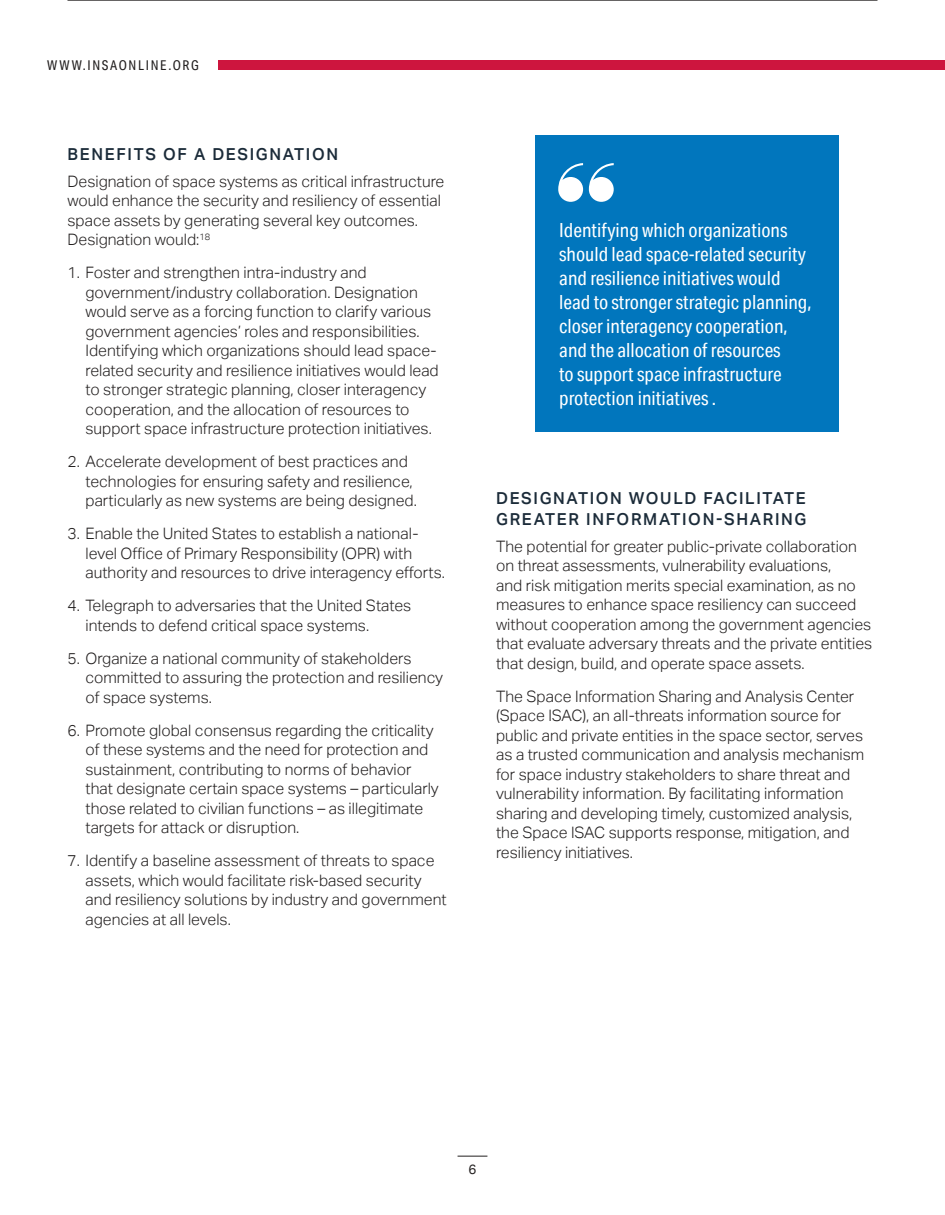
<style>
.page{position:relative;width:945px;height:1215px;background:#fff}
.page>*{position:absolute;margin:0;border:0;box-sizing:border-box;transform-origin:0 0}
.t1{font:19.5px/24px "Aktiv Grotesk Cd";color:#fff}
.t2{font:500 16.5px/21px "Aktiv Grotesk";letter-spacing:.1em;color:#1b2b39}
.t3{font:300 15.75px/19.5px "Aktiv Grotesk";color:#221f1f}
.t4{font:13.5px "Aktiv Grotesk Cd";letter-spacing:.12em;color:#221f1f}
.t5{font:13.5px "Aktiv Grotesk";color:#221f1f}
</style>
<div class="page">
<div style="left:218px;top:61px;width:727px;height:9px;background:#cd153e"></div>
<svg style="left:458px;top:1156px;width:29px;height:1px"></svg>
<hr style="left:68px;top:0;width:810px;height:1px;background:#221f1f">
<div style="left:535px;top:135px;width:303px;height:296px;background:#0176bd"></div>
<svg style="left:558px;top:163px;width:56px;height:39px"></svg>
<p class="t4" style="left:47px;top:58px;width:153px">WWW.INSAONLINE.ORG</p>
<p class="t2" style="left:68px;top:145px;width:272px">BENEFITS OF A DESIGNATION</p>
<p class="t3" style="left:68px;top:172px;width:378px">Designation of space systems as critical infrastructure would enhance the security and resiliency of essential space assets by generating several key outcomes.<br>Designation would:<sup>18</sup></p>
<p class="t3" style="left:85px;top:264px;width:355px;text-indent:-18px">1. Foster and strengthen intra-industry and government/industry collaboration. Designation would serve as a forcing function to clarify various government agencies’ roles and responsibilities.<br>Identifying which organizations should lead space&shy;related security and resilience initiatives would lead to stronger strategic planning, closer interagency cooperation, and the allocation of resources to support space infrastructure protection initiatives.</p>
<p class="t3" style="left:85px;top:453px;width:333px;text-indent:-18px">2. Accelerate development of best practices and technologies for ensuring safety and resilience, particularly as new systems are being designed.</p>
<p class="t3" style="left:85px;top:525px;width:361px;text-indent:-18px">3. Enable the United States to establish a national&shy;level Office of Primary Responsibility (OPR) with authority and resources to drive interagency efforts.</p>
<p class="t3" style="left:85px;top:597px;width:327px;text-indent:-18px">4. Telegraph to adversaries that the United States intends to defend critical space systems.</p>
<p class="t3" style="left:85px;top:649px;width:359px;text-indent:-18px">5. Organize a national community of stakeholders committed to assuring the protection and resiliency of space systems.</p>
<p class="t3" style="left:85px;top:721px;width:355px;text-indent:-18px">6. Promote global consensus regarding the criticality of these systems and the need for protection and sustainment, contributing to norms of behavior that designate certain space systems – particularly those related to civilian functions – as illegitimate targets for attack or disruption.</p>
<p class="t3" style="left:85px;top:852px;width:363px;text-indent:-18px">7. Identify a baseline assessment of threats to space assets, which would facilitate risk-based security and resiliency solutions by industry and government agencies at all levels.</p>
<p class="t1" style="left:559px;top:220px;width:254px">Identifying which organizations should lead space-related security and resilience initiatives would lead to stronger strategic planning, closer interagency cooperation, and the allocation of resources<br>to support space infrastructure protection initiatives .</p>
<p class="t2" style="left:496px;top:489px;width:312px">DESIGNATION WOULD FACILITATE<br>GREATER INFORMATION-SHARING</p>
<p class="t3" style="left:496px;top:537px;width:378px">The potential for greater public-private collaboration on threat assessments, vulnerability evaluations,<br>and risk mitigation merits special examination, as no measures to enhance space resiliency can succeed without cooperation among the government agencies that evaluate adversary threats and the private entities that design, build, and operate space assets.</p>
<p class="t3" style="left:496px;top:687px;width:370px">The Space Information Sharing and Analysis Center (Space ISAC), an all-threats information source for public and private entities in the space sector, serves as a trusted communication and analysis mechanism for space industry stakeholders to share threat and vulnerability information. By facilitating information sharing and developing timely, customized analysis, the Space ISAC supports response, mitigation, and resiliency initiatives.</p>
<p class="t5" style="left:469px;top:1164px;width:9px">6</p>
</div>
